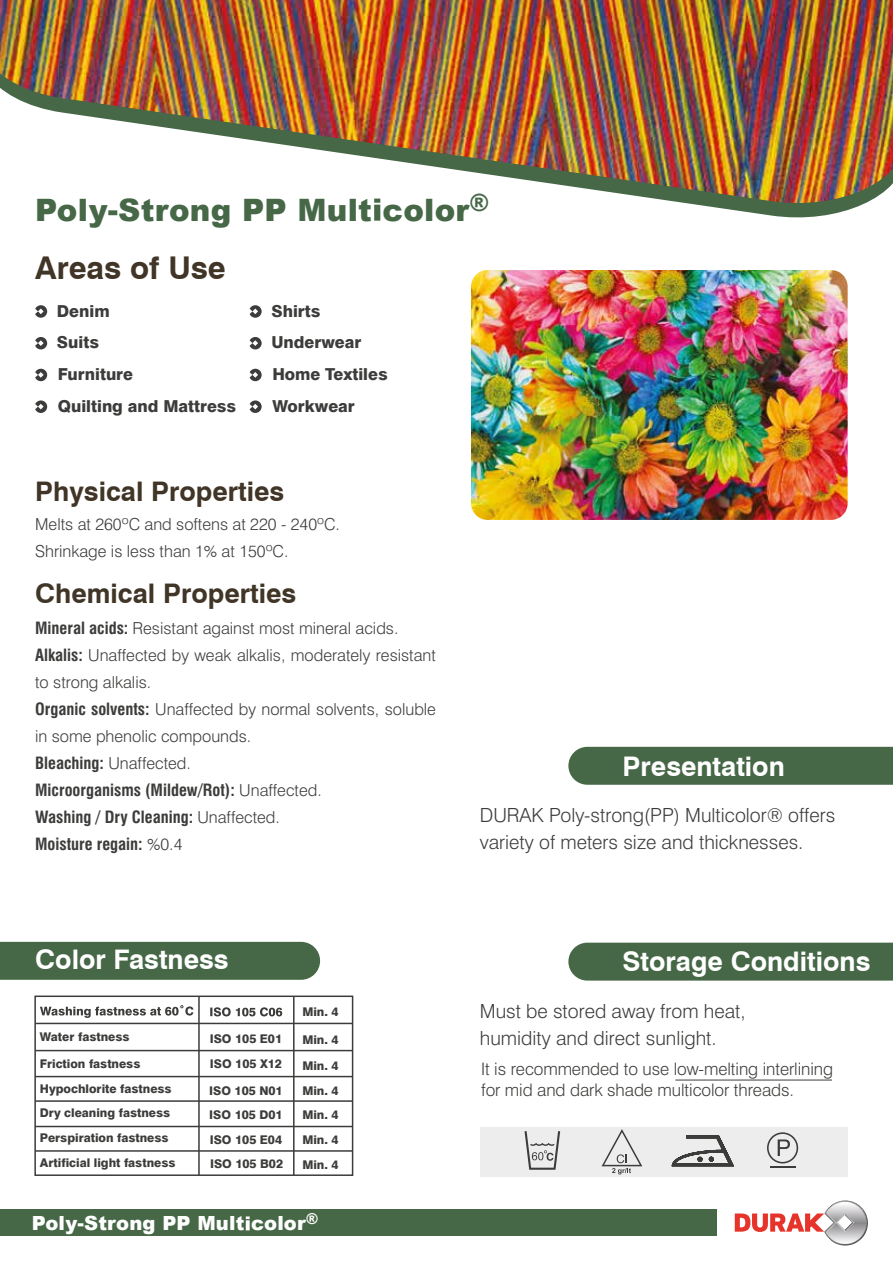
<style>
.page{position:relative;width:893px;height:1263px;background:#fff}
.page>*{position:absolute;margin:0;border:0;box-sizing:border-box;transform-origin:0 0}
.t1{font:700 31.35px "Swiss 721 BT";color:#403526}
.t2{font:900 30.9px "Arial";letter-spacing:.005em;color:#466847}
.t3{font:700 27px "Swiss 721 BT";color:#fff}
.t4{font:700 27px "Swiss 721 BT";color:#403526}
.t5{font:300 19.5px/27px "Swiss 721 BT";color:#3c3c3b}
.t6{font:900 19.5px "Arial";letter-spacing:.005em;color:#fff}
.t7{font:300 17.25px/20.7px "Swiss 721 BT";letter-spacing:-.005em;color:#3d3d3b}
.t8{font:300 16.5px/27px "Swiss 721 BT";color:#3c3c3b}
.t9{font:800 16.5px/31.8px "Swiss 721 BT";color:#3c3c3b}
.t10{font:800 12px/24.6px "Swiss 721 BT";color:#3c3c3b}
.s1{font-weight:700;font-stretch:condensed}
</style>
<div class="page">
<img style="left:0;top:0;width:893px;height:59px">
<img style="left:0;top:59px;width:893px;height:14px">
<img style="left:0;top:73px;width:893px;height:148px">
<div style="left:0;top:942px;width:320px;height:38px;background:#466847"></div>
<div style="left:568px;top:747px;width:325px;height:38px;background:#466847"></div>
<div style="left:568px;top:943px;width:325px;height:37px;background:#466847"></div>
<svg style="left:35px;top:369px;width:12px;height:12px"></svg>
<svg style="left:35px;top:337px;width:12px;height:12px"></svg>
<svg style="left:35px;top:305px;width:12px;height:13px"></svg>
<svg style="left:35px;top:400px;width:12px;height:13px"></svg>
<svg style="left:250px;top:369px;width:12px;height:12px"></svg>
<svg style="left:250px;top:337px;width:12px;height:12px"></svg>
<svg style="left:250px;top:305px;width:12px;height:13px"></svg>
<svg style="left:250px;top:400px;width:12px;height:13px"></svg>
<svg style="left:735px;top:1200px;width:133px;height:45px"></svg>
<div style="left:0;top:1210px;width:717px;height:26px;background:#466847"></div>
<img style="left:471px;top:270px;width:377px;height:250px">
<svg style="left:246px;top:1220px;width:4px;height:10px"></svg>
<svg style="left:246px;top:1216px;width:4px;height:3px"></svg>
<svg style="left:374px;top:199px;width:6px;height:22px"></svg>
<div style="left:480px;top:1127px;width:368px;height:49px;background:#ededed"></div>
<svg style="left:672px;top:1135px;width:62px;height:31px"></svg>
<svg style="left:767px;top:1132px;width:31px;height:31px"></svg>
<hr style="left:770px;top:1166px;width:25px;height:2px;background:#3c3c3b">
<svg style="left:601px;top:1129px;width:42px;height:45px"></svg>
<svg style="left:524px;top:1131px;width:36px;height:39px"></svg>
<hr style="left:198px;top:996px;width:2px;height:179px;background:#3c3c3b">
<hr style="left:293px;top:996px;width:2px;height:179px;background:#3c3c3b">
<hr style="left:35px;top:1023px;width:318px;height:1px;background:#3c3c3b">
<hr style="left:35px;top:1050px;width:318px;height:1px;background:#3c3c3b">
<hr style="left:35px;top:1076px;width:318px;height:1px;background:#3c3c3b">
<hr style="left:35px;top:1100px;width:318px;height:2px;background:#3c3c3b">
<hr style="left:35px;top:1126px;width:318px;height:1px;background:#3c3c3b">
<hr style="left:35px;top:1150px;width:318px;height:2px;background:#3c3c3b">
<svg style="left:40px;top:1005px;width:153px;height:13px"></svg>
<svg style="left:210px;top:1007px;width:72px;height:9px"></svg>
<div style="left:34px;top:995px;width:319px;height:181px;border:2px solid #3c3c3b"></div>
<hr style="left:675px;top:1080px;width:157px;height:1px;background:#3d3d3b">
<h2 class="t2" style="left:35px;top:187px;width:455px">Poly-Strong PP Mult color<sup>®</sup></h2>
<h1 class="t1" style="left:35px;top:248px;width:192px">Areas of Use</h1>
<p class="t9" style="left:57px;top:295px;width:181px">Denim<br>Suits<br>Furniture<br>Quilting and Mattress</p>
<p class="t9" style="left:271px;top:295px;width:118px">Shirts<br>Underwear<br>Home Textiles<br>Workwear</p>
<h3 class="t4" style="left:35px;top:475px;width:251px">Physical Properties</h3>
<p class="t8" style="left:35px;top:510px;width:306px">Melts at 260ºC and softens at 220 - 240ºC.<br>Shrinkage is less than 1% at 150ºC.</p>
<h3 class="t4" style="left:35px;top:577px;width:263px">Chemical Properties</h3>
<p class="t8" style="left:35px;top:615px;width:402px"><span class="s1">Mineral acids:</span> Resistant against most mineral acids.<br><span class="s1">Alkalis:</span> Unaffected by weak alkalis, moderately resistant to strong alkalis.<br><span class="s1">Organic solvents:</span> Unaffected by normal solvents, soluble in some phenolic compounds.<br><span class="s1">Bleaching:</span> Unaffected.<br><span class="s1">Microorganisms (Mildew/Rot):</span> Unaffected.<br><span class="s1">Washing / Dry Cleaning:</span> Unaffected.<br><span class="s1">Moisture regain:</span> %0.4</p>
<h3 class="t3" style="left:35px;top:943px;width:195px">Color Fastness</h3>
<p class="t10" style="left:40px;top:1025px;width:91px">Water fastness</p>
<p class="t10" style="left:40px;top:1051px;width:133px;line-height:25px">Friction fastness<br>Hypochlorite fastness</p>
<p class="t10" style="left:40px;top:1101px;width:137px">Dry cleaning fastness<br>Perspiration fastness<br>Artificial light fastness</p>
<p class="t10" style="left:210px;top:1026px;width:74px">ISO 105 E01</p>
<p class="t10" style="left:210px;top:1052px;width:74px">ISO 105 X12</p>
<p class="t10" style="left:209px;top:1079px;width:75px;line-height:23.9px">ISO 105 N01<br>ISO 105 D01</p>
<p class="t10" style="left:210px;top:1127px;width:74px">ISO 105 E04</p>
<p class="t10" style="left:210px;top:1151px;width:75px">ISO 105 B02</p>
<p class="t10" style="left:302px;top:999px;width:38px">Min. 4</p>
<p class="t10" style="left:302px;top:1027px;width:38px;line-height:25.2px;text-align:justify">Min. 4<br>Min. 4<br>Min. 4</p>
<p class="t10" style="left:302px;top:1102px;width:38px">Min. 4</p>
<p class="t10" style="left:302px;top:1127px;width:38px">Min. 4</p>
<p class="t10" style="left:302px;top:1152px;width:38px">Min. 4</p>
<p class="t6" style="left:32px;top:1209px;width:288px">Poly-Strong PP Mult color<sup>®</sup></p>
<h3 class="t3" style="left:623px;top:750px;width:164px">Presentation</h3>
<p class="t5" style="left:480px;top:801px;width:357px">DURAK Poly-strong(PP) Multicolor® offers variety of meters size and thicknesses.</p>
<h3 class="t3" style="left:623px;top:945px;width:249px">Storage Conditions</h3>
<p class="t5" style="left:480px;top:997px;width:267px">Must be stored away from heat, humidity and direct sunlight.</p>
<p class="t7" style="left:481px;top:1058px;width:353px">It is recommended to use low-melting interlining for mid and dark shade multicolor threads.</p>
</div>
